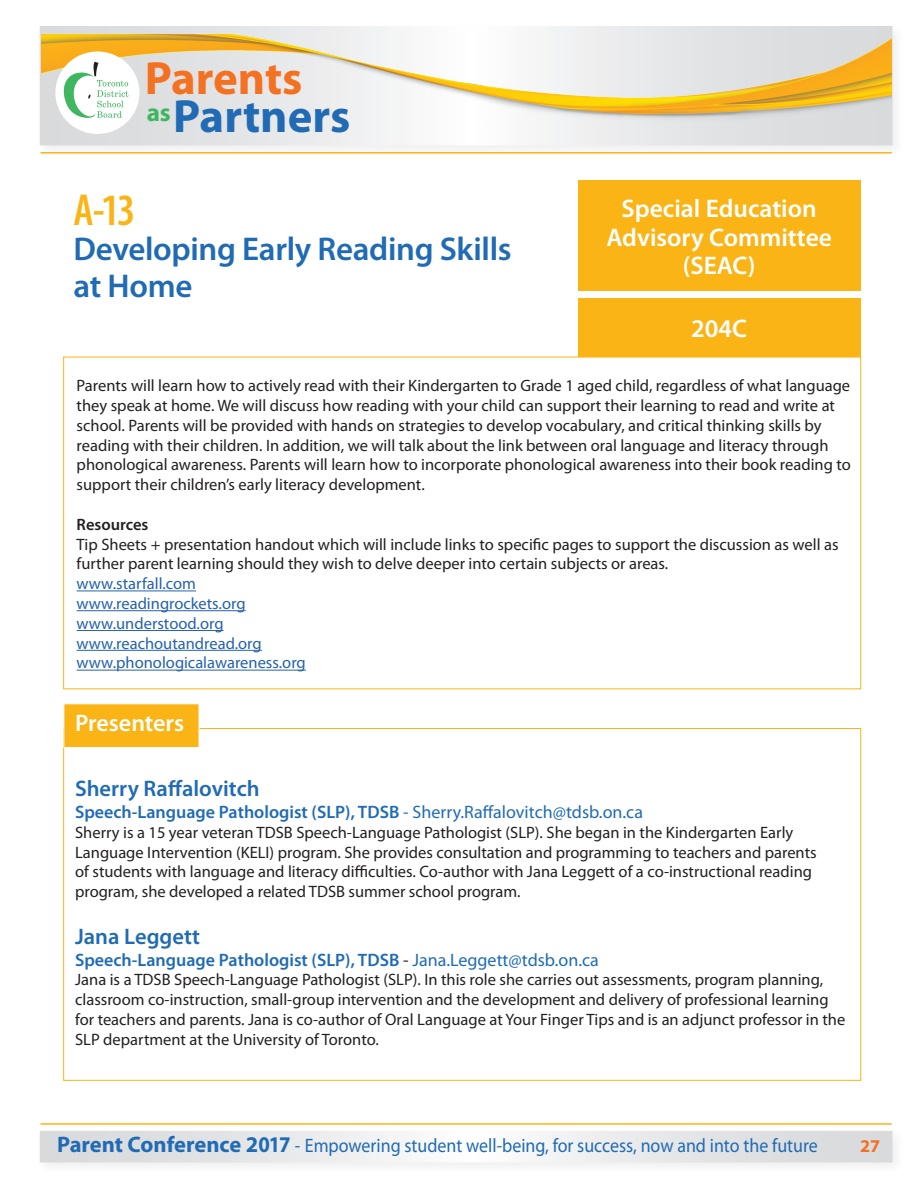
<style>
.page{position:relative;width:918px;height:1188px;background:#fff}
.page>*{position:absolute;margin:0;border:0;box-sizing:border-box;transform-origin:0 0}
.t1{font:700 46.8px "Myriad Pro";color:#206bb4}
.t2{font:700 46.8px "Myriad Pro";letter-spacing:-.005em;color:#f37121}
.t3{font:600 condensed 45px "Myriad Pro";color:#fbb416}
.t4{font:600 33px "Myriad Pro";letter-spacing:-.01em;color:#206bb4}
.t5{font:600 25.5px "Myriad Pro";color:#fff}
.t6{font:700 25.2px "Myriad Pro";color:#3eb760}
.t7{font:600 24px "Myriad Pro";color:#fff}
.t8{font:600 22.5px "Myriad Pro";color:#206bb4}
.t9{font:19.5px "Myriad Pro";color:#206bb4;scale:.92 1}
.t10{font:600 18px "Myriad Pro";color:#206bb4}
.t11{font:700 18px "Myriad Pro";color:#f37121}
.t12{font:16.5px/19.8px "Myriad Pro";color:#231f20}
.t13{font:16.5px "Myriad Pro";color:#2461ae}
.t14{font:600 16.5px "Myriad Pro";color:#231f20}
.s1{font-weight:400}
.s2{font-weight:400;color:#231f20}
.s3{font-weight:700;font-size:22.5px}
</style>
<div class="page">
<div style="left:36px;top:1127px;width:870px;height:48px;background:#fbfbfb"></div>
<svg style="left:43px;top:1134px;width:846px;height:25px"></svg>
<div style="left:40px;top:1131px;width:852px;height:31px;border:2px solid #fff"></div>
<img style="left:39px;top:26px;width:853px;height:123px">
<hr style="left:40px;top:1123px;width:852px;height:2px;background:#fbb416">
<hr style="left:40px;top:152px;width:852px;height:2px;background:#fbb416">
<div style="left:55px;top:51px;width:85px;height:83px;background:#fff;border-radius:50%"></div>
<svg style="left:60px;top:62px;width:69px;height:59px"></svg>
<div style="left:578px;top:298px;width:283px;height:59px;background:#fbb416"></div>
<div style="left:578px;top:180px;width:283px;height:111px;background:#fbb416"></div>
<div style="left:64px;top:704px;width:135px;height:44px;background:#fbb416;border:1px solid #fff"></div>
<hr style="left:77px;top:591px;width:119px;height:1px;background:#2461ae">
<hr style="left:77px;top:610px;width:169px;height:1px;background:#2461ae">
<hr style="left:77px;top:630px;width:147px;height:1px;background:#2461ae">
<hr style="left:77px;top:650px;width:185px;height:1px;background:#2461ae">
<hr style="left:77px;top:670px;width:229px;height:1px;background:#2461ae">
<h1 class="t2" style="left:145px;top:48px;width:159px">Parents</h1>
<h1 class="t1" style="left:173px;top:86px;width:179px">Partners</h1>
<h3 class="t6" style="left:147px;top:96px;width:25px">as</h3>
<p class="t3" style="left:74px;top:182px;width:63px">A-13</p>
<p class="t4" style="left:74px;top:228px;width:440px">Developing Early Reading Skills</p>
<p class="t4" style="left:74px;top:265px;width:120px">at Home</p>
<p class="t5" style="left:622px;top:192px;width:197px">Special Education</p>
<p class="t5" style="left:606px;top:221px;width:227px">Advisory Committee</p>
<p class="t5" style="left:683px;top:249px;width:74px">(SEAC)</p>
<p class="t5" style="left:691px;top:313px;width:57px">204C</p>
<p class="t12" style="left:77px;top:376px;width:776px">Parents will learn how to actively read with their Kindergarten to Grade 1 aged child, regardless of what language they speak at home. We will discuss how reading with your child can support their learning to read and write at school. Parents will be provided with hands on strategies to develop vocabulary, and critical thinking skills by reading with their children. In addition, we will talk about the link between oral language and literacy through phonological awareness. Parents will learn how to incorporate phonological awareness into their book reading to support their children’s early literacy development.</p>
<p class="t14" style="left:77px;top:514px;width:73px">Resources</p>
<p class="t12" style="left:77px;top:534px;width:763px">Tip Sheets + presentation handout which will include links to specific pages to support the discussion as well as further parent learning should they wish to delve deeper into certain subjects or areas.</p>
<p class="t13" style="left:77px;top:574px;width:121px">www.starfall.com</p>
<p class="t13" style="left:77px;top:593px;width:170px">www.readingrockets.org</p>
<p class="t13" style="left:77px;top:613px;width:148px">www.understood.org</p>
<p class="t13" style="left:77px;top:633px;width:187px">www.reachoutandread.org</p>
<p class="t13" style="left:77px;top:653px;width:231px">www.phonologicalawareness.org</p>
<p class="t7" style="left:75px;top:708px;width:111px">Presenters</p>
<p class="t8" style="left:75px;top:775px;width:186px">Sherry Raffalovitch</p>
<p class="t10" style="left:75px;top:801px;width:569px">Speech-Language Pathologist (SLP), TDSB <span class="s1">- Sherry.Raffalovitch@tdsb.on.ca</span></p>
<p class="t12" style="left:75px;top:822px;width:720px">Sherry is a 15 year veteran TDSB Speech-Language Pathologist (SLP). She began in the Kindergarten Early</p>
<p class="t12" style="left:75px;top:842px;width:743px">Language Intervention (KELI) program. She provides consultation and programming to teachers and parents</p>
<p class="t12" style="left:75px;top:862px;width:738px">of students with language and literacy difficulties. Co-author with Jana Leggett of a co-instructional reading</p>
<p class="t12" style="left:75px;top:882px;width:447px">program, she developed a related TDSB summer school program.</p>
<p class="t8" style="left:75px;top:922px;width:126px">Jana Leggett</p>
<p class="t10" style="left:75px;top:948px;width:525px">Speech-Language Pathologist (SLP), TDSB <span class="s2">-</span> <span class="s1">Jana.Leggett@tdsb.on.ca</span></p>
<p class="t12" style="left:75px;top:970px;width:772px">Jana is a TDSB Speech-Language Pathologist (SLP). In this role she carries out assessments, program planning, classroom co-instruction, small-group intervention and the development and delivery of professional learning for teachers and parents. Jana is co-author of Oral Language at Your Finger Tips and is an adjunct professor in the SLP department at the University of Toronto.</p>
<p class="t9" style="left:57px;top:1133px;width:828px"><span class="s3">Parent Conference 2017</span> - Empowering student well-being, for success, now and into the future</p>
<p class="t11" style="left:860px;top:1134px;width:21px">27</p>
</div>
